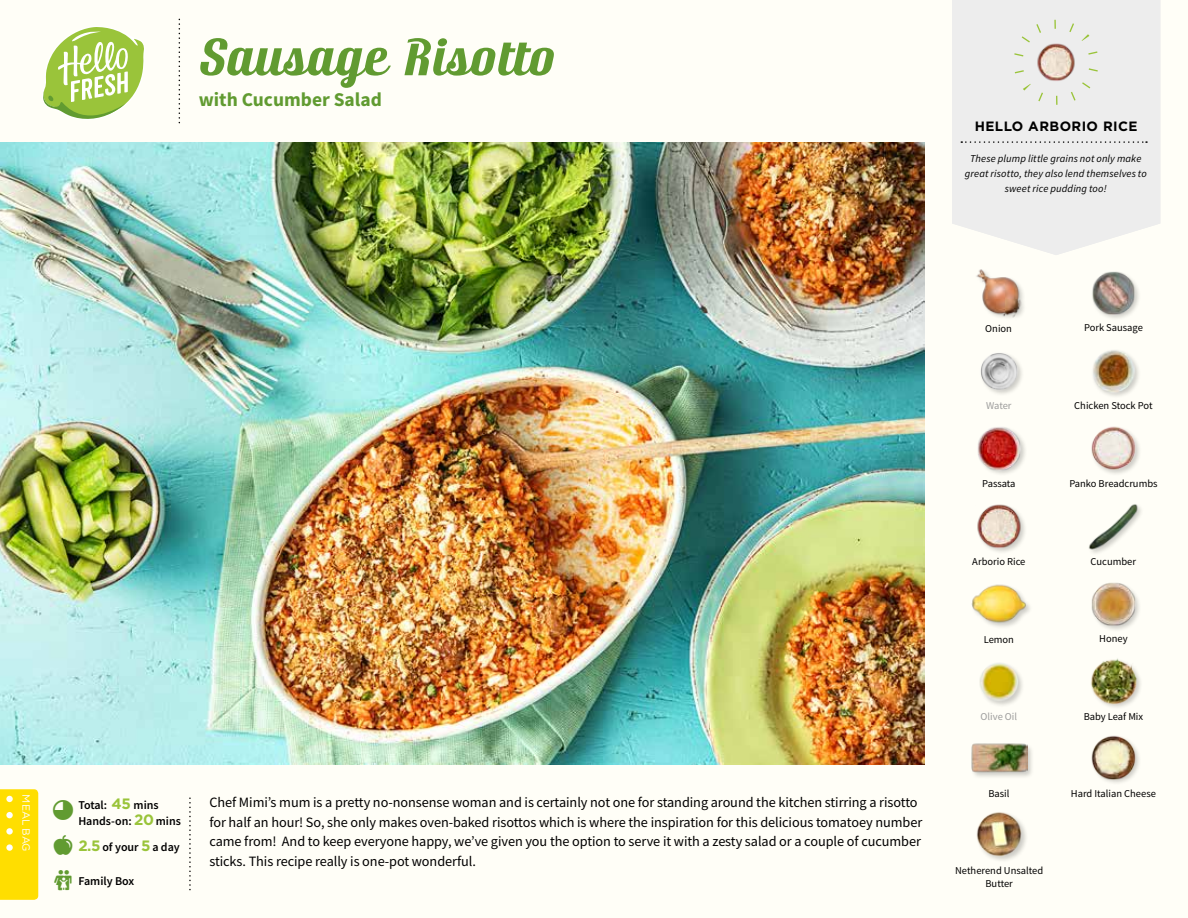
<style>
.page{position:relative;width:1188px;height:918px;background:#fffef7}
.page>*{position:absolute;margin:0;border:0;box-sizing:border-box;transform-origin:0 0}
.t1{font:54px "Ritts Cursive";color:#619b31}
.t2{font:700 19.5px "Source Sans Pro";color:#619b31}
.t3{font:14.25px/19.5px "Source Sans Pro";letter-spacing:-.005em;color:#000}
.t4{font:700 13.5px "Gotham";letter-spacing:.03em;color:#000}
.t5{font:600 12px/15.8px "Source Sans Pro";color:#000}
.t6{font:10.5px/13.5px "Source Sans Pro";color:#000;text-align:center}
.t7{font:italic 10.5px/14.7px "Source Sans Pro";letter-spacing:.01em;color:#000;text-align:center}
.t8{font:10.5px "Source Sans Pro";color:#9d9d9c}
.t9{font:10.5px "Gotham";letter-spacing:-.005em;color:#fffefb}
.s1{font-family:"Gotham";font-weight:700;font-size:15px;color:#9ac43a}
</style>
<div class="page">
<img style="left:1091px;top:426px;width:48px;height:48px">
<img style="left:977px;top:427px;width:48px;height:47px">
<img style="left:1092px;top:271px;width:47px;height:48px">
<img style="left:976px;top:269px;width:48px;height:49px">
<img style="left:1093px;top:350px;width:46px;height:46px">
<img style="left:1091px;top:658px;width:50px;height:50px">
<img style="left:979px;top:663px;width:43px;height:42px">
<img style="left:1091px;top:582px;width:48px;height:48px">
<img style="left:1091px;top:735px;width:48px;height:48px">
<img style="left:976px;top:812px;width:50px;height:49px">
<img style="left:971px;top:584px;width:57px;height:43px">
<div style="left:971px;top:743px;width:63px;height:36px;background:#000;opacity:.2"></div>
<img style="left:971px;top:743px;width:57px;height:36px">
<img style="left:1089px;top:504px;width:52px;height:49px">
<img style="left:977px;top:504px;width:48px;height:48px">
<img style="left:980px;top:353px;width:42px;height:41px">
<svg style="left:43px;top:27px;width:101px;height:92px"></svg>
<div style="left:0;top:789px;width:38px;height:111px;background:#ffde00"></div>
<div style="left:952px;top:0;width:208px;height:255px;background:#ededed"></div>
<svg style="left:961px;top:141px;width:186px;height:2px"></svg>
<img style="left:1032px;top:38px;width:49px;height:49px">
<div style="left:1014px;top:20px;width:85px;height:85px;border:9px dashed #9ac43a;border-radius:50%"></div>
<div style="left:6px;top:796px;width:7px;height:6px;background:#fffef7;border-radius:50%"></div>
<div style="left:6px;top:812px;width:7px;height:6px;background:#fffffe;border-radius:50%"></div>
<svg style="left:6px;top:828px;width:7px;height:7px"></svg>
<svg style="left:6px;top:844px;width:7px;height:7px"></svg>
<img style="left:0;top:142px;width:925px;height:623px">
<h1 class="t1" style="left:199px;top:26px;width:360px">Sausage Risotto</h1>
<h2 class="t2" style="left:199px;top:87px;width:185px">with Cucumber Salad</h2>
<p class="t4" style="left:975px;top:117px;width:164px">HELLO ARBORIO RICE</p>
<p class="t4" style="left:1013px;top:117px;width:93px">HELLO TEXT</p>
<p class="t7" style="left:965px;top:151px;width:184px">These plump little grains not only make great risotto, they also lend themselves to sweet rice pudding too!</p>
<p class="t7" style="left:1046px;top:151px;width:20px">Text</p>
<p class="t9" style="left:33px;top:794px;width:59px;rotate:90deg">MEAL BAG</p>
<p class="t5" style="left:78px;top:797px;width:104px">Total: <span class="s1">45</span> mins<br>Hands-on: <span class="s1">20</span> mins</p>
<p class="t5" style="left:78px;top:839px;width:103px"><span class="s1">2.5</span> of your <span class="s1">5</span> a day</p>
<p class="t5" style="left:78px;top:873px;width:57px">Family Box</p>
<p class="t3" style="left:209px;top:793px;width:714px">Chef Mimi’s mum is a pretty no-nonsense woman and is certainly not one for standing around the kitchen stirring a risotto for half an hour! So, she only makes oven-baked risottos which is where the inspiration for this delicious tomatoey number came from! And to keep everyone happy, we’ve given you the option to serve it with a zesty salad or a couple of cucumber sticks. This recipe really is one-pot wonderful.</p>
<p class="t6" style="left:985px;top:321px;width:28px">Onion</p>
<p class="t6" style="left:1084px;top:321px;width:60px">Pork Sausage</p>
<p class="t8" style="left:986px;top:399px;width:27px">Water</p>
<p class="t6" style="left:1074px;top:399px;width:80px">Chicken Stock Pot</p>
<p class="t6" style="left:982px;top:477px;width:35px">Passata</p>
<p class="t6" style="left:1069px;top:477px;width:90px">Panko Breadcrumbs</p>
<p class="t6" style="left:972px;top:555px;width:55px">Arborio Rice</p>
<p class="t6" style="left:1091px;top:554px;width:47px">Cucumber</p>
<p class="t6" style="left:984px;top:632px;width:32px">Lemon</p>
<p class="t6" style="left:1099px;top:632px;width:30px">Honey</p>
<p class="t8" style="left:981px;top:710px;width:38px">Olive Oil</p>
<p class="t6" style="left:1084px;top:710px;width:61px">Baby Leaf Mix</p>
<p class="t6" style="left:988px;top:787px;width:23px">Basil</p>
<p class="t6" style="left:1071px;top:787px;width:87px">Hard Italian Cheese</p>
<p class="t6" style="left:955px;top:863px;width:90px">Netherend Unsalted<br>Butter</p>
</div>
